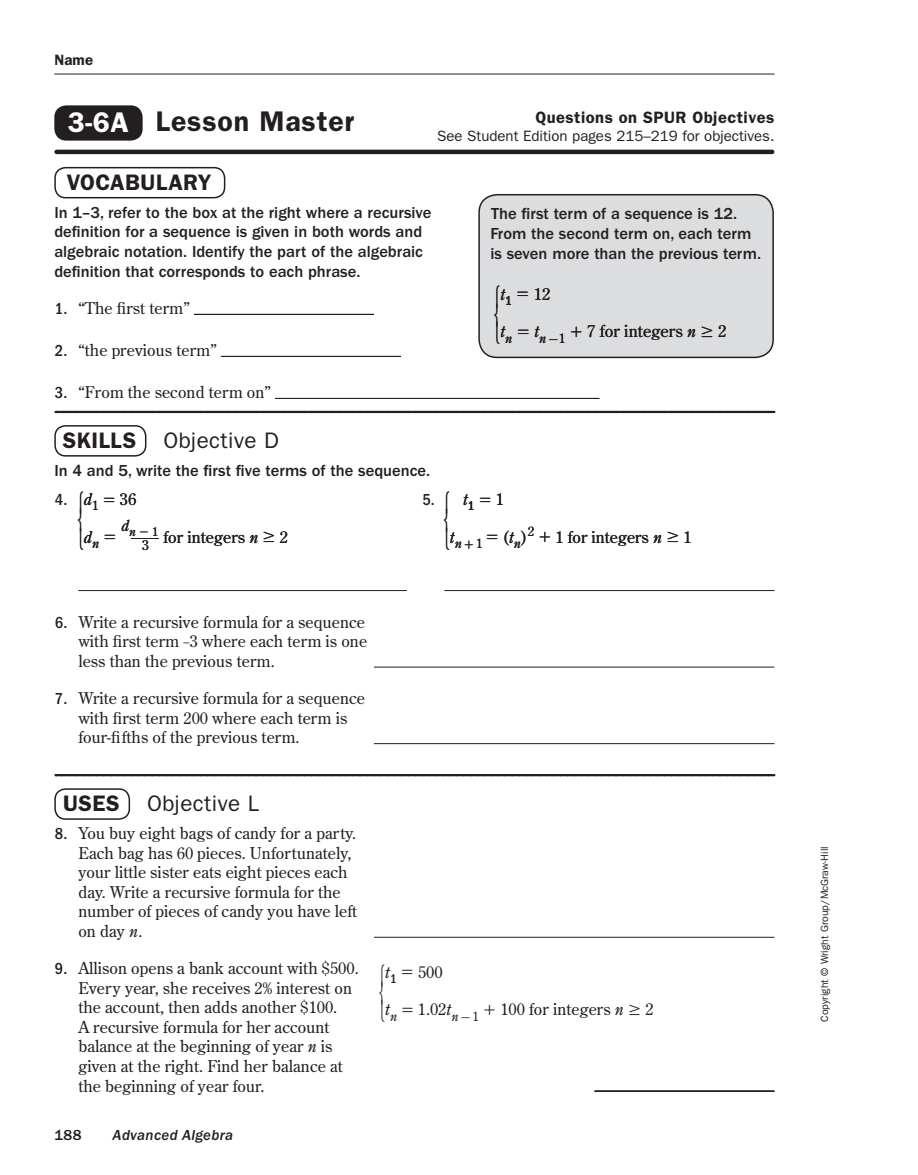
<style>
.page{position:relative;width:918px;height:1175px;background:#fff}
.page>*{position:absolute;margin:0;border:0;box-sizing:border-box;transform-origin:0 0}
.t1{font:600 28.5px "ITC Franklin Gothic Std";letter-spacing:.03em;color:#231f20}
.t2{font:22.5px "ITC Franklin Gothic Std";letter-spacing:.02em;color:#231f20}
.t3{font:600 22.5px "ITC Franklin Gothic Std";letter-spacing:.015em;color:#231f20}
.t4{font:22.05px/18.5px "Uni Math";color:#231f20;text-align:justify;scale:.53 1}
.t5{font:500 16.5px/19.5px "ITC Franklin Gothic Std";color:#231f20}
.t6{font:16.5px "Century Old Style Std";letter-spacing:.005em;color:#231f20}
.t7{font:600 16.5px "ITC Franklin Gothic Std";letter-spacing:.03em;color:#231f20}
.t8{font:500 condensed 16.5px "ITC Franklin Gothic Std";color:#231f20}
.t9{font:16.2px/19.5px "Century Old Style Std";letter-spacing:.005em;color:#231f20}
.t10{font:italic 16.2px "Century Old Style Std";color:#231f20}
.t11{font:italic 15.3px "Century Old Style Std";color:#231f20}
.t12{font:15px "ITC Franklin Gothic Std";color:#231f20}
.t13{font:15px "ITC Franklin Gothic Std Med It";letter-spacing:.025em;color:#231f20}
.t14{font:600 15px "ITC Franklin Gothic Std";color:#231f20}
.t15{font:500 15px "ITC Franklin Gothic Std";color:#231f20}
.t16{font:13.8px "Century Old Style Std";color:#231f20}
.t17{font:10.5px "ITC Franklin Gothic Std";color:#231f20}
.s1{color:#fff}
.s2{font-family:"ITC Franklin Gothic Std";font-weight:500;font-stretch:condensed;font-size:16.5px}
.s3{font-weight:600}
.s4{font-style:italic;font-size:16.2px}
.s5{font-family:"Uni Math"}
.s6{font-family:"Uni Math";font-style:normal}
.s7{font-style:normal}
.s8{font-style:italic}
.s9{font-family:"Uni Math";font-size:12.15px}
</style>
<div class="page">
<hr style="left:54px;top:74px;width:720px;height:1px;background:#231f20">
<hr style="left:57px;top:150px;width:715px;height:4px;background:#231f20">
<div style="left:54px;top:105px;width:89px;height:36px;background:#231f20;border-radius:12px"></div>
<hr style="left:56px;top:411px;width:717px;height:2px;background:#231f20">
<hr style="left:444px;top:590px;width:330px;height:1px;background:#231f20">
<hr style="left:78px;top:590px;width:329px;height:1px;background:#231f20">
<hr style="left:374px;top:666px;width:400px;height:1px;background:#231f20">
<hr style="left:374px;top:743px;width:400px;height:1px;background:#231f20">
<hr style="left:56px;top:774px;width:717px;height:2px;background:#231f20">
<hr style="left:374px;top:936px;width:400px;height:1px;background:#231f20">
<div style="left:54px;top:167px;width:171px;height:31px;border:2px solid #231f20;border-radius:10px"></div>
<div style="left:54px;top:425px;width:92px;height:31px;border:2px solid #231f20;border-radius:10px"></div>
<div style="left:54px;top:788px;width:76px;height:31px;border:2px solid #231f20;border-radius:10px"></div>
<hr style="left:194px;top:314px;width:180px;height:1px;background:#231f20">
<hr style="left:221px;top:356px;width:180px;height:1px;background:#231f20">
<hr style="left:275px;top:398px;width:324px;height:1px;background:#231f20">
<hr style="left:594px;top:1090px;width:180px;height:1px;background:#231f20">
<div style="left:479px;top:195px;width:294px;height:162px;background:#dcdddf;border-radius:18px"></div>
<div style="left:478px;top:194px;width:296px;height:164px;border:2px solid #231f20;border-radius:18px"></div>
<p class="t14" style="left:54px;top:54px;width:40px">Name</p>
<h1 class="t1" style="left:68px;top:112px;width:288px"><span class="s1">3-6A</span> Lesson Master</h1>
<p class="t7" style="left:535px;top:112px;width:241px">Questions on SPUR Objectives</p>
<p class="t12" style="left:437px;top:131px;width:339px">See Student Edition pages 215–219 for objectives.</p>
<h2 class="t3" style="left:67px;top:174px;width:146px">VOCABULARY</h2>
<p class="t5" style="left:54px;top:204px;width:379px">In 1–3, refer to the box at the right where a recursive definition for a sequence is given in both words and algebraic notation. Identify the part of the algebraic definition that corresponds to each phrase.</p>
<p class="t9" style="left:55px;top:299px;width:136px"><span class="s2">1.</span> “The first term”</p>
<p class="t9" style="left:55px;top:341px;width:163px"><span class="s2">2.</span> “the previous term”</p>
<p class="t9" style="left:55px;top:383px;width:218px"><span class="s2">3.</span> “From the second term on”</p>
<h2 class="t2" style="left:63px;top:432px;width:218px"><span class="s3">SKILLS</span> Objective D</h2>
<p class="t5" style="left:54px;top:462px;width:377px">In 4 and 5, write the first five terms of the sequence.</p>
<p class="t8" style="left:55px;top:493px;width:14px">4.</p>
<p class="t8" style="left:422px;top:493px;width:14px">5.</p>
<p class="t5" style="left:490px;top:205px;width:272px">The first term of a sequence is 12.<br>From the second term on, each term is seven more than the previous term.</p>
<p class="t6" style="left:500px;top:287px;width:51px"><span class="s4">t</span><sub>1</sub> <span class="s5">=</span> 12</p>
<p class="t6" style="left:500px;top:324px;width:227px"><span class="s4">t</span><sub>n</sub> <span class="s5">=</span> <span class="s4">t</span><sub>n</sub> <sub>-</sub><sub>1</sub> <span class="s5">+</span> 7 for integers <span class="s4">n</span> <span class="s5">≥</span> 2</p>
<h3 class="t4" style="left:495px;top:287px;width:10px">⎧ ⎨ ⎩</h3>
<h3 class="t4" style="left:78px;top:493px;width:10px">⎧ ⎨ ⎩</h3>
<p class="t10" style="left:463px;top:493px;width:42px">t<sub>1</sub> <span class="s6">=</span> <span class="s7">1</span></p>
<h3 class="t4" style="left:444px;top:493px;width:10px">⎧ ⎨ ⎩</h3>
<p class="t9" style="left:84px;top:490px;width:54px"><span class="s8">d</span><sub>1</sub> <span class="s5">=</span> 36</p>
<p class="t10" style="left:84px;top:530px;width:34px">d<sub>n</sub> <span class="s6">=</span></p>
<p class="t11" style="left:121px;top:519px;width:39px">d <sub>n</sub><sub>_</sub><sub>-</sub> <sub>1</sub></p>
<p class="t16" style="left:142px;top:539px;width:8px">3</p>
<p class="t9" style="left:450px;top:528px;width:243px"><span class="s8">t</span><sub>n</sub> <sub>+</sub> <sub>1</sub> <span class="s5">=</span> (<span class="s8">t</span><sub>n</sub>)<sup>2</sup> <span class="s5">+</span> 1 for integers <span class="s8">n</span> <span class="s5">≥</span> 1</p>
<p class="t9" style="left:163px;top:528px;width:126px">for integers <span class="s8">n</span> <span class="s5">≥</span> 2</p>
<p class="t9" style="left:78px;top:613px;width:290px;text-indent:-24px"><span class="s2">6.</span> Write a recursive formula for a sequence with first term <span class="s9">–</span>3 where each term is one less than the previous term.</p>
<p class="t9" style="left:78px;top:689px;width:288px;text-indent:-24px"><span class="s2">7.</span> Write a recursive formula for a sequence with first term 200 where each term is four-fi fths of the previous term.</p>
<h2 class="t2" style="left:63px;top:795px;width:197px"><span class="s3">USES</span> Objective L</h2>
<p class="t9" style="left:78px;top:824px;width:280px;text-indent:-24px"><span class="s2">8.</span> You buy eight bags of candy for a party.<br>Each bag has 60 pieces. Unfortunately, your little sister eats eight pieces each day. Write a recursive formula for the number of pieces of candy you have left on day <span class="s8">n</span>.</p>
<p class="t9" style="left:78px;top:959px;width:282px;text-indent:-24px"><span class="s2">9.</span> Allison opens a bank account with $500.<br>Every year, she receives 2% interest on the account, then adds another $100.<br>A recursive formula for her account balance at the beginning of year <span class="s8">n</span> is given at the right. Find her balance at the beginning of year four.</p>
<p class="t15" style="left:54px;top:1129px;width:29px">188</p>
<p class="t13" style="left:113px;top:1129px;width:122px">Advanced Algebra</p>
<h3 class="t4" style="left:380px;top:965px;width:10px">⎧ ⎨ ⎩</h3>
<p class="t9" style="left:385px;top:963px;width:59px"><span class="s8">t</span><sub>1</sub> <span class="s5">=</span> 500</p>
<p class="t9" style="left:385px;top:1000px;width:270px"><span class="s8">t</span><sub>n</sub> <span class="s5">=</span> 1.02<span class="s8">t</span><sub>n</sub> <sub>-</sub> <sub>1</sub> <span class="s5">+</span> 100 for integers <span class="s8">n</span> <span class="s5">≥</span> 2</p>
<p class="t17" style="left:821px;top:1021px;width:177px;rotate:-90deg">Copyright © Wright Group/McGraw-Hill</p>
</div>
